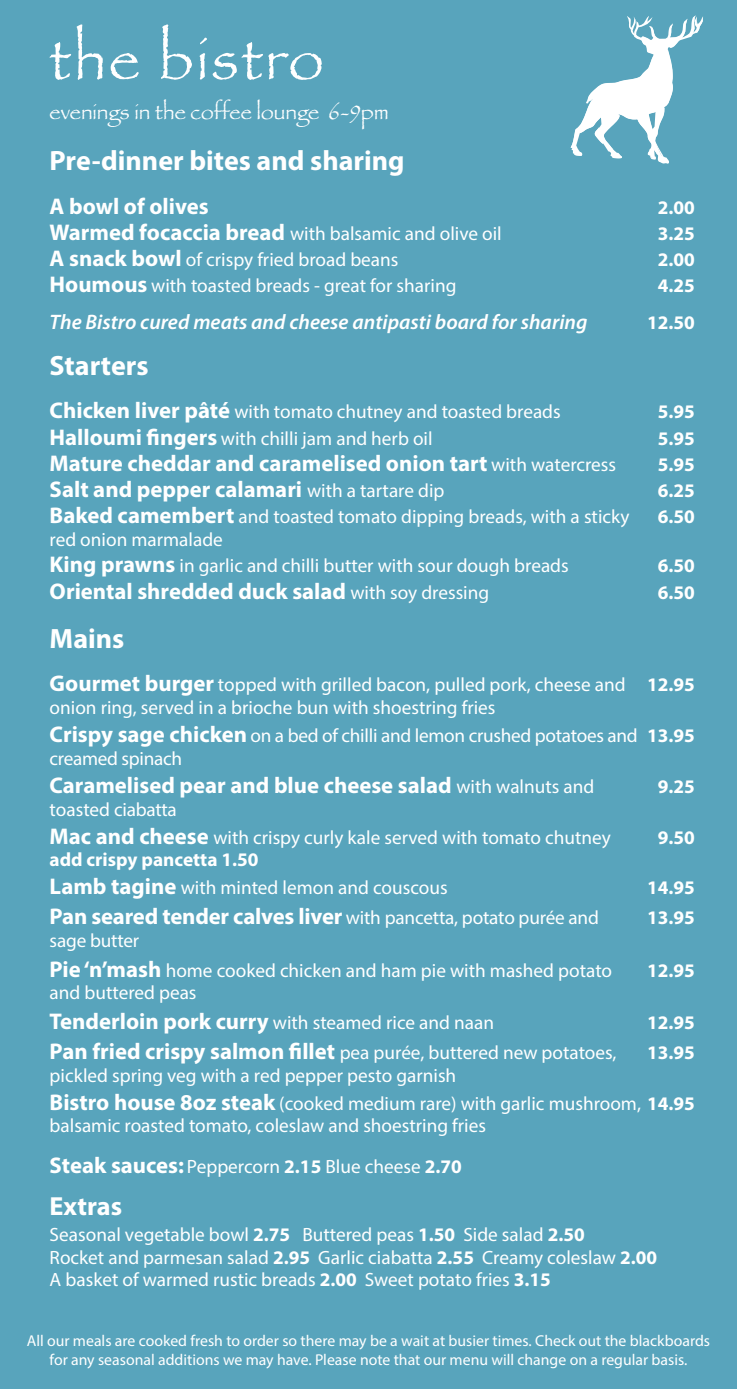
<style>
.page{position:relative;width:737px;height:1389px;background:#58a4bc}
.page>*{position:absolute;margin:0;border:0;box-sizing:border-box;transform-origin:0 0}
.t1{font:57.75px "Papyrus";letter-spacing:.05em;color:#fff}
.t2{font:700 28px "Myriad Pro";color:#fff}
.t3{font:700 26.25px "Myriad Pro";color:#fff}
.t4{font:700 22.75px "Myriad Pro";color:#fff}
.t5{font:italic 600 21px "Myriad Pro";color:#fff}
.t6{font:21px "Papyrus";color:#fff}
.t7{font:19.25px/22.8px "Myriad Pro";color:#fff}
.t8{font:700 19.25px "Myriad Pro";color:#fff}
.t9{font:15.75px/18.9px "Myriad Pro";color:#fff;text-align:center}
.s1{font-weight:700;font-size:22.75px}
.s2{font-weight:400;font-size:19.25px}
.s3{font-weight:700}
</style>
<div class="page">
<svg style="left:570px;top:15px;width:133px;height:149px"></svg>
<h1 class="t1" style="left:50px;top:25px;width:275px">the bistro</h1>
<p class="t6" style="left:50px;top:99px;width:340px">evenings in the coffee lounge 6-9pm</p>
<h2 class="t2" style="left:50px;top:150px;width:356px">Pre-dinner bites and sharing</h2>
<p class="t4" style="left:50px;top:197px;width:160px">A bowl of olives</p>
<p class="t8" style="left:657px;top:200px;width:39px">2.00</p>
<p class="t7" style="left:50px;top:224px;width:453px"><span class="s1">Warmed focaccia bread</span> with balsamic and olive oil</p>
<p class="t8" style="left:657px;top:226px;width:39px">3.25</p>
<p class="t7" style="left:50px;top:250px;width:350px"><span class="s1">A snack bowl</span> of crispy fried broad beans</p>
<p class="t8" style="left:657px;top:252px;width:39px">2.00</p>
<p class="t7" style="left:50px;top:276px;width:408px"><span class="s1">Houmous</span> with toasted breads - great for sharing</p>
<p class="t8" style="left:657px;top:279px;width:39px">4.25</p>
<p class="t5" style="left:50px;top:314px;width:539px">The Bistro cured meats and cheese antipasti board for sharing</p>
<p class="t8" style="left:647px;top:315px;width:49px">12.50</p>
<h2 class="t2" style="left:50px;top:355px;width:100px">Starters</h2>
<p class="t7" style="left:50px;top:402px;width:512px"><span class="s1">Chicken liver pâté</span> with tomato chutney and toasted breads</p>
<p class="t8" style="left:657px;top:405px;width:39px">5.95</p>
<p class="t7" style="left:50px;top:428px;width:384px"><span class="s1">Halloumi fingers</span> with chilli jam and herb oil</p>
<p class="t8" style="left:657px;top:431px;width:39px">5.95</p>
<p class="t4" style="left:50px;top:455px;width:568px">Mature cheddar and caramelised onion tart <span class="s2">with watercress</span></p>
<p class="t8" style="left:657px;top:457px;width:39px">5.95</p>
<p class="t4" style="left:50px;top:481px;width:396px">Salt and pepper calamari <span class="s2">with a tartare dip</span></p>
<p class="t8" style="left:657px;top:483px;width:39px">6.25</p>
<p class="t7" style="left:50px;top:507px;width:581px"><span class="s1">Baked camembert</span> and toasted tomato dipping breads, with a sticky</p>
<p class="t8" style="left:657px;top:510px;width:39px">6.50</p>
<p class="t7" style="left:50px;top:528px;width:520px;line-height:26.2px">red onion marmalade<br><span class="s1">King prawns</span> in garlic and chilli butter with sour dough breads</p>
<p class="t8" style="left:657px;top:559px;width:39px">6.50</p>
<p class="t4" style="left:50px;top:582px;width:441px">Oriental shredded duck salad <span class="s2">with soy dressing</span></p>
<p class="t8" style="left:657px;top:585px;width:39px">6.50</p>
<h2 class="t2" style="left:50px;top:628px;width:76px">Mains</h2>
<p class="t7" style="left:50px;top:675px;width:646px"><span class="s1">Gourmet burger</span> topped with grilled bacon, pulled pork, cheese and <span class="s3">12.95 </span>onion ring, served in a brioche bun with shoestring fries</p>
<p class="t7" style="left:50px;top:726px;width:646px"><span class="s1">Crispy sage chicken</span> on a bed of chilli and lemon crushed potatoes and <span class="s3">13.95 </span>creamed spinach</p>
<p class="t4" style="left:50px;top:777px;width:546px">Caramelised pear and blue cheese salad <span class="s2">with walnuts and</span></p>
<p class="t8" style="left:657px;top:779px;width:39px">9.25</p>
<p class="t7" style="left:50px;top:797px;width:562px;line-height:28px">toasted ciabatta<br><span class="s1">Mac and cheese</span> with crispy curly kale served with tomato chutney</p>
<p class="t8" style="left:657px;top:830px;width:39px">9.50</p>
<p class="t7" style="left:50px;top:847px;width:399px;line-height:28px"><span class="s3">add crispy pancetta 1.50<br></span><span class="s1">Lamb tagine</span> with minted lemon and couscous</p>
<p class="t8" style="left:647px;top:881px;width:49px">14.95</p>
<p class="t7" style="left:50px;top:908px;width:551px"><span class="s1">Pan seared tender calves liver</span> with pancetta, potato purée and</p>
<p class="t8" style="left:647px;top:910px;width:49px">13.95</p>
<p class="t7" style="left:50px;top:927px;width:564px;line-height:29.8px">sage butter<br><span class="s1">Pie‘n’mash</span> home cooked chicken and ham pie with mashed potato</p>
<p class="t8" style="left:647px;top:963px;width:49px">12.95</p>
<p class="t7" style="left:50px;top:980px;width:446px;line-height:29.8px">and buttered peas<br><span class="s1">Tenderloin pork curry</span> with steamed rice and naan</p>
<p class="t8" style="left:647px;top:1015px;width:49px">12.95</p>
<p class="t7" style="left:50px;top:1043px;width:568px"><span class="s1">Pan fried crispy salmon fillet</span> pea purée, buttered new potatoes,</p>
<p class="t8" style="left:647px;top:1045px;width:49px">13.95</p>
<p class="t7" style="left:50px;top:1063px;width:646px;line-height:28px">pickled spring veg with a red pepper pesto garnish<br><span class="s1">Bistro house 8oz steak</span> (cooked medium rare) with garlic mushroom, <span class="s3">14.95</span></p>
<p class="t7" style="left:50px;top:1107px;width:438px;line-height:40.2px">balsamic roasted tomato, coleslaw and shoestring fries<br><span class="s1">Steak sauces:</span> Peppercorn <span class="s3">2.15</span> Blue cheese <span class="s3">2.70</span></p>
<h3 class="t3" style="left:50px;top:1196px;width:74px">Extras</h3>
<p class="t7" style="left:50px;top:1225px;width:609px">Seasonal vegetable bowl <span class="s3">2.75</span> Buttered peas <span class="s3">1.50</span> Side salad <span class="s3">2.50<br></span>Rocket and parmesan salad <span class="s3">2.95</span> Garlic ciabatta <span class="s3">2.55</span> Creamy coleslaw <span class="s3">2.00<br></span>A basket of warmed rustic breads <span class="s3">2.00</span> Sweet potato fries <span class="s3">3.15</span></p>
<p class="t9" style="left:27px;top:1333px;width:685px">All our meals are cooked fresh to order so there may be a wait at busier times. Check out the blackboards for any seasonal additions we may have. Please note that our menu will change on a regular basis.</p>
</div>
